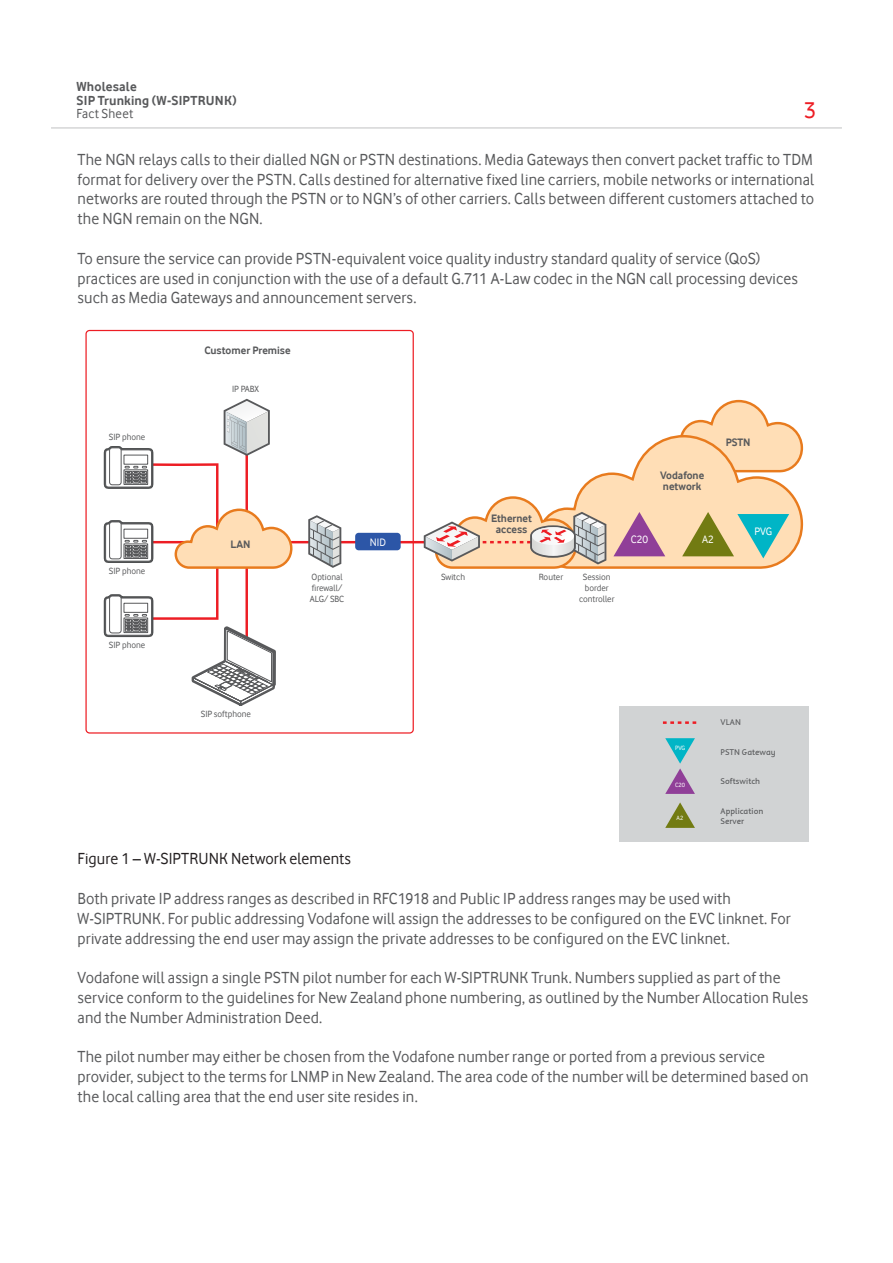
<style>
.page{position:relative;width:893px;height:1263px;background:#fff}
.page>*{position:absolute;margin:0;border:0;box-sizing:border-box;transform-origin:0 0}
.t1{font:24px "Vodafone Rg";color:#ed1d24}
.t2{font:16.5px/19.8px "Vodafone Rg";letter-spacing:.005em;color:#58595b}
.t3{font:16.5px "Vodafone Rg";letter-spacing:.005em;color:#231f20}
.t4{font:700 13.5px/13.5px "Vodafone Rg";letter-spacing:.01em;color:#58595b}
.t5{font:13.5px "Vodafone Rg";letter-spacing:.015em;color:#58595b}
.t6{font:700 11.1px/11.1px "Vodafone Rg";color:#58595b}
.t7{font:11.1px "Vodafone Rg";color:#fff}
.t8{font:9.3px/11.1px "Vodafone Rg";color:#58595b}
.t9{font:9.3px/9.9px "Harmony Text";color:#58595b}
.t10{font:6.3px "Vodafone Rg";color:#fff}
</style>
<div class="page">
<hr style="left:51px;top:128px;width:791px;height:1px;background:#808285">
<hr style="left:128px;top:541px;width:319px;height:2px;background:#ed1d24">
<div style="left:85px;top:330px;width:329px;height:404px;border:1px solid #ed1d24;border-radius:4px"></div>
<svg style="left:306px;top:515px;width:37px;height:53px"></svg>
<svg style="left:103px;top:398px;width:191px;height:308px"></svg>
<svg style="left:421px;top:399px;width:383px;height:170px"></svg>
<div style="left:619px;top:706px;width:190px;height:136px;background:#d1d3d4"></div>
<svg style="left:663px;top:721px;width:34px;height:3px"></svg>
<svg style="left:665px;top:738px;width:30px;height:56px"></svg>
<svg style="left:665px;top:802px;width:30px;height:26px"></svg>
<div style="left:355px;top:533px;width:46px;height:17px;background:#2c56a7;border-radius:3px"></div>
<p class="t4" style="left:77px;top:80px;width:162px">Wholesale<br>SIP Trunking (W-SIPTRUNK)</p>
<p class="t5" style="left:77px;top:106px;width:58px">Fact Sheet</p>
<p class="t2" style="left:78px;top:149px;width:738px;text-align:justify">The NGN relays calls to their dialled NGN or PSTN destinations. Media Gateways then convert packet traffic to TDM format for delivery over the PSTN. Calls destined for alternative fixed line carriers, mobile networks or international networks are routed through the PSTN or to NGN’s of other carriers. Calls between different customers attached to the NGN remain on the NGN.</p>
<p class="t2" style="left:78px;top:248px;width:722px">To ensure the service can provide PSTN-equivalent voice quality industry standard quality of service (QoS) practices are used in conjunction with the use of a default G.711 A-Law codec in the NGN call processing devices such as Media Gateways and announcement servers.</p>
<h1 class="t1" style="left:804px;top:97px;width:14px">3</h1>
<p class="t6" style="left:204px;top:345px;width:88px">Customer Premise</p>
<p class="t8" style="left:109px;top:432px;width:38px">SIP phone</p>
<p class="t8" style="left:109px;top:565px;width:38px">SIP phone</p>
<p class="t8" style="left:109px;top:639px;width:38px">SIP phone</p>
<p class="t8" style="left:232px;top:383px;width:28px">IP PABX</p>
<p class="t6" style="left:231px;top:538px;width:21px">LAN</p>
<p class="t7" style="left:370px;top:535px;width:17px">NID</p>
<p class="t6" style="left:491px;top:512px;width:43px;text-align:center">Ethernet access</p>
<p class="t8" style="left:441px;top:571px;width:25px">Switch</p>
<p class="t8" style="left:539px;top:571px;width:26px">Router</p>
<p class="t8" style="left:310px;top:571px;width:36px">Optional firewall/<br>ALG/ SBC</p>
<p class="t8" style="left:579px;top:571px;width:37px;text-align:center">Session border controller</p>
<p class="t6" style="left:660px;top:470px;width:46px">Vodafone network</p>
<p class="t6" style="left:726px;top:436px;width:26px">PSTN</p>
<p class="t7" style="left:631px;top:533px;width:19px">C20</p>
<p class="t7" style="left:702px;top:533px;width:13px">A2</p>
<p class="t7" style="left:754px;top:525px;width:19px">PVG</p>
<p class="t8" style="left:201px;top:708px;width:52px">SIP softphone</p>
<p class="t10" style="left:675px;top:744px;width:12px">PVG</p>
<p class="t10" style="left:675px;top:781px;width:11px">C20</p>
<p class="t10" style="left:677px;top:815px;width:8px">A2</p>
<p class="t9" style="left:721px;top:717px;width:22px">VLAN</p>
<p class="t9" style="left:721px;top:747px;width:57px">PSTN Gateway</p>
<p class="t9" style="left:721px;top:777px;width:41px">Softswitch</p>
<p class="t9" style="left:721px;top:806px;width:44px">Application<br>Server</p>
<p class="t3" style="left:78px;top:849px;width:275px">Figure 1 – W-SIPTRUNK Network elements</p>
<p class="t2" style="left:78px;top:888px;width:715px">Both private IP address ranges as described in RFC1918 and Public IP address ranges may be used with<br>W-SIPTRUNK. For public addressing Vodafone will assign the addresses to be configured on the EVC linknet. For private addressing the end user may assign the private addresses to be configured on the EVC linknet.</p>
<p class="t2" style="left:78px;top:968px;width:732px">Vodafone will assign a single PSTN pilot number for each W-SIPTRUNK Trunk. Numbers supplied as part of the service conform to the guidelines for New Zealand phone numbering, as outlined by the Number Allocation Rules and the Number Administration Deed.</p>
<p class="t2" style="left:78px;top:1047px;width:733px">The pilot number may either be chosen from the Vodafone number range or ported from a previous service provider, subject to the terms for LNMP in New Zealand. The area code of the number will be determined based on the local calling area that the end user site resides in.</p>
</div>
